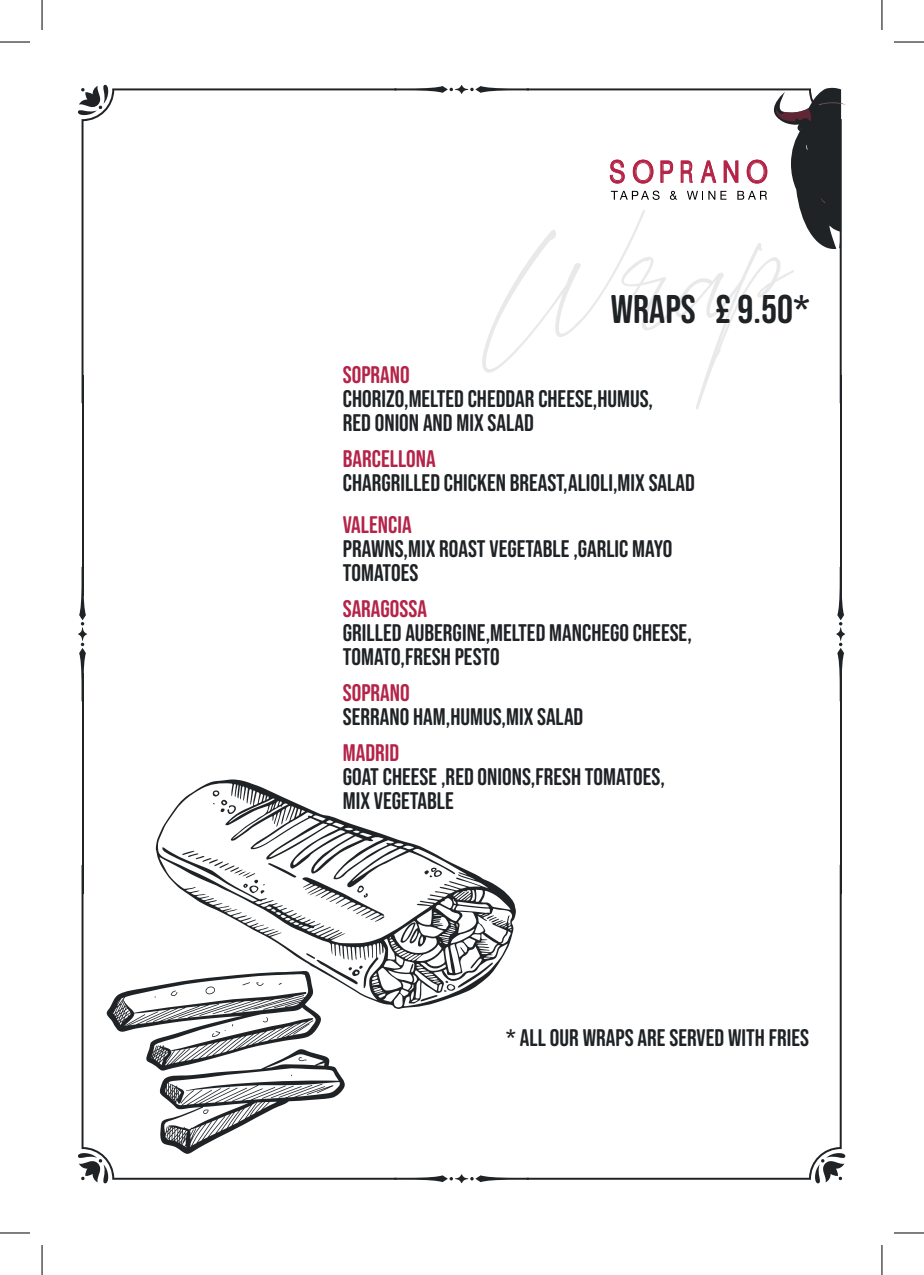
<style>
.page{position:relative;width:924px;height:1275px;background:#fff}
.page>*{position:absolute;margin:0;border:0;box-sizing:border-box;transform-origin:0 0}
.t1{font:256px "Sothel Signature";color:#1f2326}
.t2{font:40px "Bebas Neue Semi Rounded";color:#1f2326}
.t3{font:24px "Bebas Neue Semi Rounded";color:#1f2326}
.t4{font:24px "Bebas Neue Semi Rounded";color:#b42448}
</style>
<div class="page">
<svg style="left:78px;top:567px;width:9px;height:134px"></svg>
<svg style="left:81px;top:88px;width:313px;height:315px"></svg>
<svg style="left:78px;top:84px;width:32px;height:33px"></svg>
<svg style="left:394px;top:85px;width:132px;height:9px"></svg>
<svg style="left:526px;top:88px;width:315px;height:287px"></svg>
<svg style="left:394px;top:1174px;width:134px;height:9px"></svg>
<svg style="left:526px;top:893px;width:315px;height:286px"></svg>
<svg style="left:813px;top:1151px;width:32px;height:33px"></svg>
<svg style="left:836px;top:567px;width:8px;height:134px"></svg>
<hr style="left:81px;top:673px;width:2px;height:220px;background:#1f2326">
<hr style="left:839px;top:673px;width:2px;height:220px;background:#1f2326">
<hr style="left:81px;top:375px;width:2px;height:220px;background:#1f2326">
<hr style="left:839px;top:375px;width:2px;height:220px;background:#1f2326">
<svg style="left:609px;top:87px;width:236px;height:162px"></svg>
<svg style="left:156px;top:779px;width:360px;height:230px"></svg>
<svg style="left:302px;top:877px;width:82px;height:44px"></svg>
<svg style="left:424px;top:867px;width:18px;height:10px"></svg>
<svg style="left:182px;top:850px;width:114px;height:43px"></svg>
<svg style="left:213px;top:790px;width:23px;height:24px"></svg>
<svg style="left:420px;top:995px;width:17px;height:6px"></svg>
<svg style="left:443px;top:962px;width:49px;height:30px"></svg>
<svg style="left:486px;top:915px;width:13px;height:7px"></svg>
<svg style="left:400px;top:922px;width:16px;height:20px"></svg>
<svg style="left:78px;top:953px;width:284px;height:231px"></svg>
<hr style="left:0;top:42px;width:30px;height:1px;background:#000">
<hr style="left:893px;top:42px;width:30px;height:1px;background:#000">
<hr style="left:0;top:1232px;width:30px;height:1px;background:#000">
<hr style="left:893px;top:1232px;width:30px;height:1px;background:#000">
<hr style="left:42px;top:0;width:1px;height:30px;background:#000">
<hr style="left:42px;top:1245px;width:1px;height:30px;background:#000">
<hr style="left:881px;top:0;width:1px;height:30px;background:#000">
<hr style="left:881px;top:1245px;width:1px;height:30px;background:#000">
<h1 class="t1" style="left:477px;top:184px;width:302px;rotate:-8deg">W rap</h1>
<p class="t2" style="left:610px;top:286px;width:200px">WRAPS £ 9.50*</p>
<p class="t4" style="left:342px;top:361px;width:68px">SOPRANO</p>
<p class="t3" style="left:342px;top:385px;width:312px">CHORIZO,MELTED CHEDDAR CHEESE,HUMUS,</p>
<p class="t3" style="left:342px;top:409px;width:192px">RED ONION AND MIX SALAD</p>
<p class="t4" style="left:342px;top:445px;width:94px">BARCELLONA</p>
<p class="t3" style="left:342px;top:469px;width:353px">CHARGRILLED CHICKEN BREAST,ALIOLI,MIX SALAD</p>
<p class="t4" style="left:342px;top:511px;width:70px">VALENCIA</p>
<p class="t3" style="left:342px;top:535px;width:331px">PRAWNS,MIX ROAST VEGETABLE ,GARLIC MAYO</p>
<p class="t3" style="left:342px;top:559px;width:77px">TOMATOES</p>
<p class="t4" style="left:342px;top:595px;width:86px">SARAGOSSA</p>
<p class="t3" style="left:342px;top:619px;width:350px">GRILLED AUBERGINE,MELTED MANCHEGO CHEESE,</p>
<p class="t3" style="left:342px;top:643px;width:158px">TOMATO,FRESH PESTO</p>
<p class="t4" style="left:342px;top:679px;width:68px">SOPRANO</p>
<p class="t3" style="left:342px;top:703px;width:242px">SERRANO HAM,HUMUS,MIX SALAD</p>
<p class="t4" style="left:342px;top:739px;width:58px">MADRID</p>
<p class="t3" style="left:342px;top:763px;width:323px">GOAT CHEESE ,RED ONIONS,FRESH TOMATOES,</p>
<p class="t3" style="left:342px;top:787px;width:112px">MIX VEGETABLE</p>
<p class="t3" style="left:505px;top:1024px;width:304px">* ALL OUR WRAPS ARE SERVED WITH FRIES</p>
</div>
